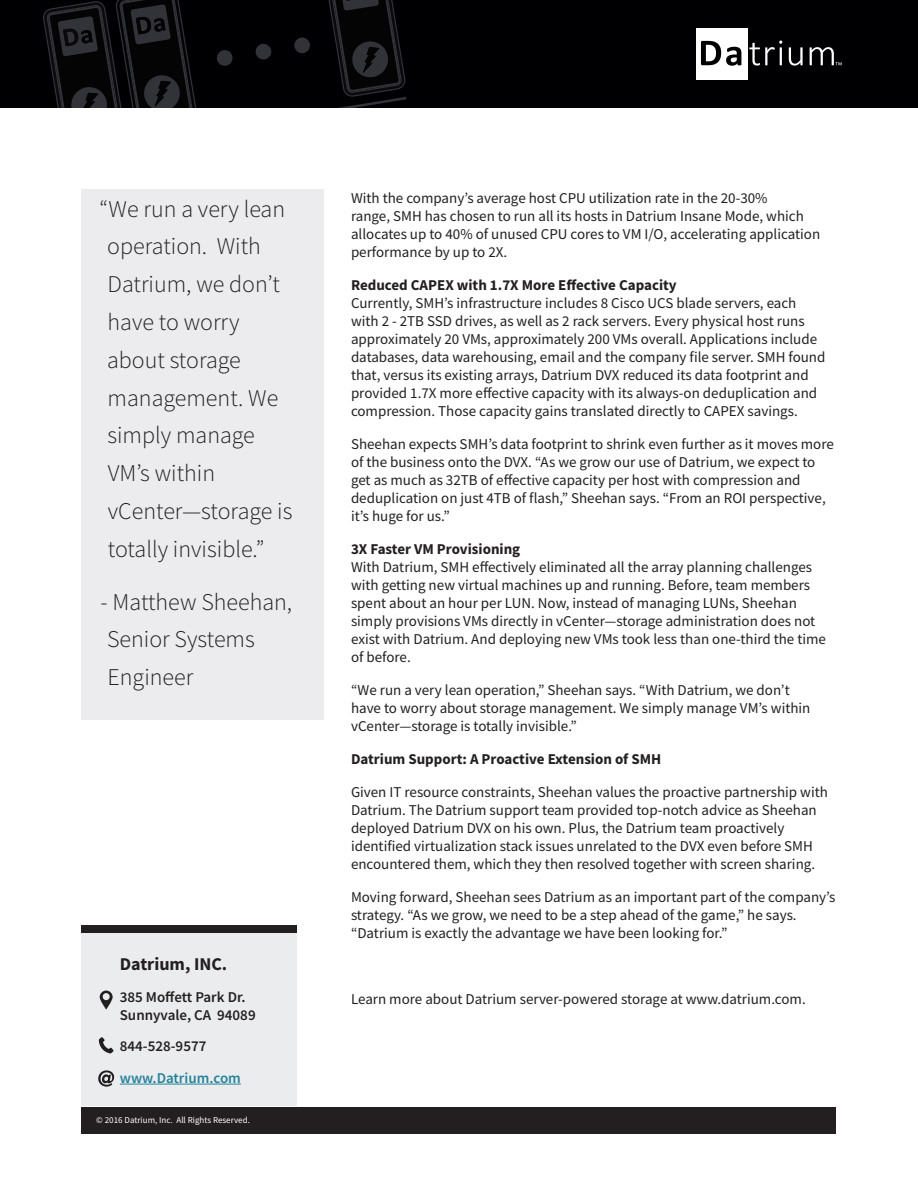
<style>
.page{position:relative;width:918px;height:1188px;background:#fff}
.page>*{position:absolute;margin:0;border:0;box-sizing:border-box;transform-origin:0 0}
.body{font:300 24px/37.8px "Source Sans Pro";color:#231f20}
.t1{font:700 18px "Source Sans Pro";color:#231f20}
.body-2{font:15px/18px "Source Sans Pro";color:#231f20}
.t2{font:600 15px/18px "Source Sans Pro";color:#231f20}
.body-3{font:700 15px "Source Sans Pro";color:#231f20}
.t3{font:600 15px "Source Sans Pro";color:#24839b}
.body-4{font:9px "Source Sans Pro";color:#fff}
.s1{font-weight:700}
</style>
<div class="page">
<div style="left:82px;top:1107px;width:754px;height:27px;background:#231f20"></div>
<div style="left:0;top:0;width:918px;height:108px;background:#000002"></div>
<div style="left:696px;top:28px;width:51px;height:51px;background:#fff"></div>
<svg style="left:701px;top:41px;width:40px;height:25px"></svg>
<svg style="left:749px;top:41px;width:33px;height:25px"></svg>
<svg style="left:789px;top:47px;width:14px;height:19px"></svg>
<svg style="left:810px;top:47px;width:32px;height:18px"></svg>
<svg style="left:217px;top:50px;width:16px;height:16px"></svg>
<svg style="left:255px;top:44px;width:17px;height:15px"></svg>
<svg style="left:294px;top:38px;width:16px;height:15px"></svg>
<svg style="left:43px;top:0;width:153px;height:108px"></svg>
<svg style="left:328px;top:0;width:78px;height:108px"></svg>
<div style="left:81px;top:933px;width:216px;height:173px;background:#ebecee"></div>
<div style="left:81px;top:925px;width:216px;height:8px;background:#231f20"></div>
<hr style="left:120px;top:1084px;width:121px;height:1px;background:#24839b">
<svg style="left:100px;top:991px;width:13px;height:19px"></svg>
<svg style="left:99px;top:1037px;width:15px;height:16px"></svg>
<svg style="left:98px;top:1070px;width:16px;height:17px"></svg>
<div style="left:81px;top:189px;width:243px;height:530px;background:#ececee"></div>
<p class="body" style="left:107px;top:190px;width:187px;text-indent:-8px">“We run a very lean operation. With<br>Datrium, we don’t have to worry about storage management. We simply manage<br>VM’s within vCenter—storage is totally invisible.”</p>
<p class="body" style="left:101px;top:583px;width:193px">- Matthew Sheehan,<br>Senior Systems<br>Engineer</p>
<p class="t1" style="left:120px;top:952px;width:109px">Datrium, INC.</p>
<p class="t2" style="left:120px;top:987px;width:137px">385 Moffett Park Dr.<br>Sunnyvale, CA 94089</p>
<p class="t2" style="left:120px;top:1037px;width:88px">844-528-9577</p>
<p class="t3" style="left:120px;top:1068px;width:123px">www.Datrium.com</p>
<p class="body-4" style="left:96px;top:1114px;width:155px">© 2016 Datrium, Inc. All Rights Reserved.</p>
<p class="body-2" style="left:351px;top:189px;width:471px">With the company’s average host CPU utilization rate in the 20-30%<br>range, SMH has chosen to run all its hosts in Datrium Insane Mode, which allocates up to 40% of unused CPU cores to VM I/O, accelerating application performance by up to 2X.</p>
<p class="body-2" style="left:351px;top:276px;width:476px"><span class="s1">Reduced CAPEX with 1.7X More Effective Capacity<br></span>Currently, SMH’s infrastructure includes 8 Cisco UCS blade servers, each with 2 - 2TB SSD drives, as well as 2 rack servers. Every physical host runs approximately 20 VMs, approximately 200 VMs overall. Applications include databases, data warehousing, email and the company file server. SMH found that, versus its existing arrays, Datrium DVX reduced its data footprint and provided 1.7X more effective capacity with its always-on deduplication and compression. Those capacity gains translated directly to CAPEX savings.</p>
<p class="body-2" style="left:351px;top:435px;width:484px">Sheehan expects SMH’s data footprint to shrink even further as it moves more of the business onto the DVX. “As we grow our use of Datrium, we expect to get as much as 32TB of effective capacity per host with compression and deduplication on just 4TB of flash,” Sheehan says. “From an ROI perspective, it’s huge for us.”</p>
<p class="body-2" style="left:351px;top:540px;width:477px"><span class="s1">3X Faster VM Provisioning<br></span>With Datrium, SMH effectively eliminated all the array planning challenges with getting new virtual machines up and running. Before, team members spent about an hour per LUN. Now, instead of managing LUNs, Sheehan simply provisions VMs directly in vCenter—storage administration does not exist with Datrium. And deploying new VMs took less than one-third the time of before.</p>
<p class="body-2" style="left:351px;top:681px;width:461px">“We run a very lean operation,” Sheehan says. “With Datrium, we don’t have to worry about storage management. We simply manage VM’s within vCenter—storage is totally invisible.”</p>
<p class="body-3" style="left:351px;top:749px;width:312px">Datrium Support: A Proactive Extension of SMH</p>
<p class="body-2" style="left:351px;top:783px;width:478px">Given IT resource constraints, Sheehan values the proactive partnership with Datrium. The Datrium support team provided top-notch advice as Sheehan deployed Datrium DVX on his own. Plus, the Datrium team proactively identified virtualization stack issues unrelated to the DVX even before SMH encountered them, which they then resolved together with screen sharing.</p>
<p class="body-2" style="left:351px;top:888px;width:486px">Moving forward, Sheehan sees Datrium as an important part of the company’s strategy. “As we grow, we need to be a step ahead of the game,” he says. “Datrium is exactly the advantage we have been looking for.”</p>
<p class="body-2" style="left:351px;top:990px;width:456px">Learn more about Datrium server-powered storage at www.datrium.com.</p>
</div>
